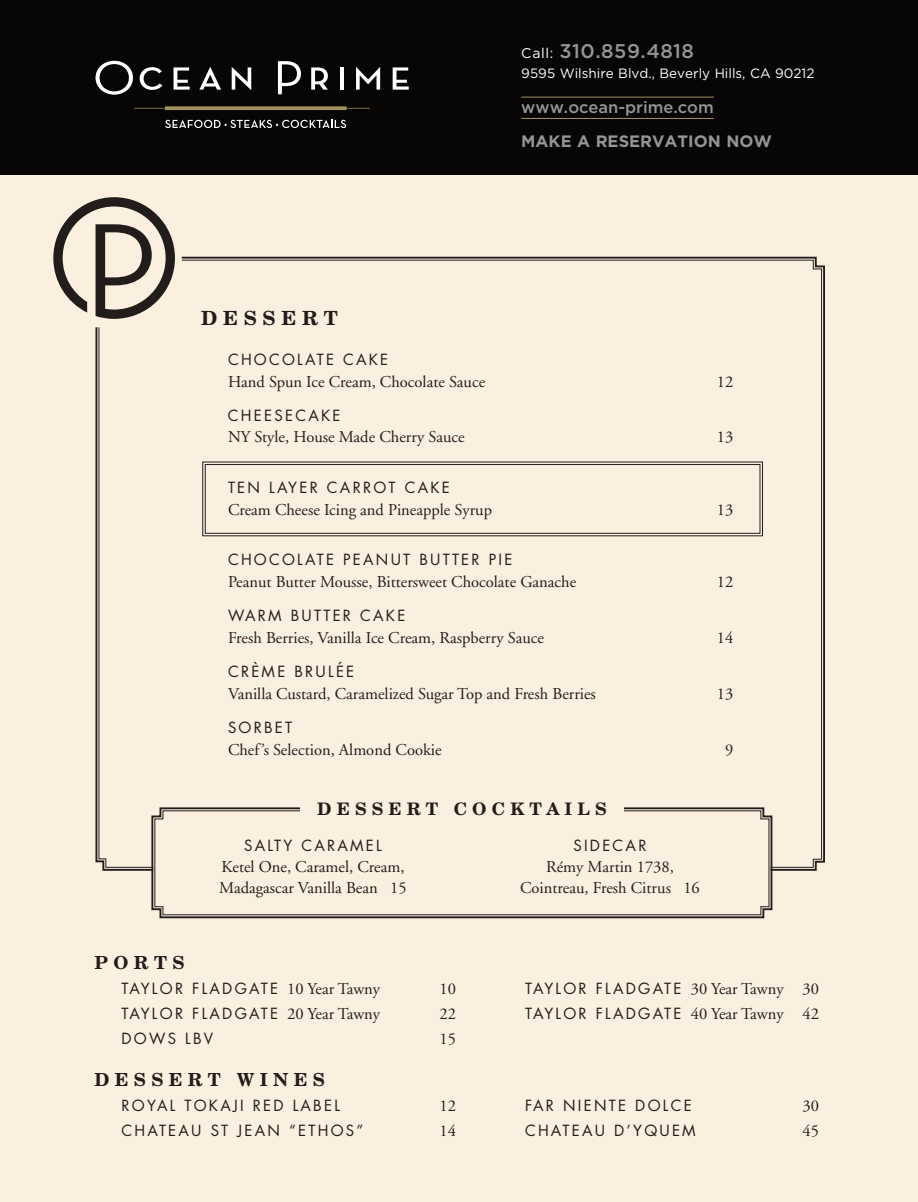
<style>
.page{position:relative;width:918px;height:1202px;background:#fff}
.page>*{position:absolute;margin:0;border:0;box-sizing:border-box;transform-origin:0 0}
.t1{font:500 19.8px "Gotham";letter-spacing:.025em;color:#949599}
.t2{font:700 19.5px "New Century Schlbk";letter-spacing:.3em;color:#231f20}
.t3{font:700 18px "New Century Schlbk";letter-spacing:.3em;color:#231f20}
.t4{font:700 17.25px "New Century Schlbk";letter-spacing:.3em;color:#231f20}
.t5{font:16.5px/21px "Adobe Garamond";color:#231f20}
.t6{font:500 16.5px "Gotham";color:#949599}
.t7{font:700 16.5px "Gotham";color:#949599}
.t8{font:15px "Futura";letter-spacing:.15em;color:#231f20}
.t9{font:13.5px "Gotham";color:#fff}
.s1{font-weight:400;font-size:14.1px;color:#fff}
.s2{font-family:"Adobe Garamond";font-size:16.5px}
</style>
<div class="page">
<div style="left:0;top:0;width:918px;height:176px;background:#080505"></div>
<div style="left:0;top:176px;width:918px;height:1026px;background:#fbf0df"></div>
<svg style="left:98px;top:259px;width:724px;height:609px"></svg>
<svg style="left:202px;top:461px;width:561px;height:75px"></svg>
<div style="left:205px;top:464px;width:555px;height:69px;border:1px solid #231f20"></div>
<svg style="left:150px;top:806px;width:623px;height:113px;background:#8d857b"></svg>
<svg style="left:154px;top:810px;width:616px;height:105px"></svg>
<div style="left:300px;top:794px;width:324px;height:39px;background:#fbf0df"></div>
<svg style="left:53px;top:197px;width:122px;height:122px"></svg>
<hr style="left:521px;top:97px;width:193px;height:1px;background:#a29161">
<hr style="left:521px;top:118px;width:193px;height:1px;background:#a29161">
<svg style="left:134px;top:106px;width:236px;height:4px"></svg>
<svg style="left:96px;top:61px;width:37px;height:34px"></svg>
<svg style="left:140px;top:67px;width:22px;height:23px"></svg>
<svg style="left:174px;top:67px;width:16px;height:23px"></svg>
<svg style="left:199px;top:67px;width:22px;height:23px"></svg>
<svg style="left:232px;top:67px;width:19px;height:23px"></svg>
<svg style="left:278px;top:61px;width:23px;height:33px"></svg>
<svg style="left:311px;top:67px;width:17px;height:23px"></svg>
<hr style="left:340px;top:67px;width:3px;height:23px;background:#fff">
<svg style="left:356px;top:67px;width:24px;height:23px"></svg>
<svg style="left:393px;top:67px;width:16px;height:23px"></svg>
<svg style="left:165px;top:120px;width:181px;height:8px"></svg>
<p class="t1" style="left:521px;top:39px;width:174px"><span class="s1">Call:</span> 310.859.4818</p>
<p class="t9" style="left:521px;top:66px;width:295px">9595 Wilshire Blvd., Beverly Hills, CA 90212</p>
<p class="t6" style="left:521px;top:97px;width:194px">www.ocean-prime.com</p>
<p class="t7" style="left:521px;top:132px;width:252px">MAKE A RESERVATION NOW</p>
<p class="t2" style="left:201px;top:305px;width:138px">DESSERT</p>
<p class="t8" style="left:228px;top:349px;width:162px">CHOCOLATE CAKE</p>
<p class="t5" style="left:228px;top:371px;width:259px">Hand Spun Ice Cream, Chocolate Sauce</p>
<p class="t5" style="left:717px;top:371px;width:18px">12</p>
<p class="t8" style="left:228px;top:405px;width:114px">CHEESECAKE</p>
<p class="t5" style="left:228px;top:427px;width:238px">NY Style, House Made Cherry Sauce</p>
<p class="t5" style="left:717px;top:427px;width:18px">13</p>
<p class="t8" style="left:228px;top:477px;width:223px">TEN LAYER CARROT CAKE</p>
<p class="t5" style="left:228px;top:499px;width:266px">Cream Cheese Icing and Pineapple Syrup</p>
<p class="t5" style="left:717px;top:499px;width:18px">13</p>
<p class="t8" style="left:228px;top:549px;width:286px">CHOCOLATE PEANUT BUTTER PIE</p>
<p class="t5" style="left:228px;top:571px;width:350px">Peanut Butter Mousse, Bittersweet Chocolate Ganache</p>
<p class="t5" style="left:717px;top:571px;width:18px">12</p>
<p class="t8" style="left:228px;top:605px;width:179px">WARM BUTTER CAKE</p>
<p class="t5" style="left:228px;top:627px;width:317px">Fresh Berries, Vanilla Ice Cream, Raspberry Sauce</p>
<p class="t5" style="left:717px;top:627px;width:18px">14</p>
<p class="t8" style="left:228px;top:661px;width:128px">CRÈME BRULÉE</p>
<p class="t5" style="left:228px;top:683px;width:369px">Vanilla Custard, Caramelized Sugar Top and Fresh Berries</p>
<p class="t5" style="left:717px;top:683px;width:18px">13</p>
<p class="t8" style="left:228px;top:717px;width:66px">SORBET</p>
<p class="t5" style="left:228px;top:739px;width:215px">Chef’s Selection, Almond Cookie</p>
<p class="t5" style="left:725px;top:739px;width:10px">9</p>
<p class="t4" style="left:317px;top:797px;width:291px">DESSERT COCKTAILS</p>
<p class="t8" style="left:244px;top:835px;width:139px">SALTY CARAMEL</p>
<p class="t5" style="left:219px;top:856px;width:189px">Ketel One, Caramel, Cream,<br>Madagascar Vanilla Bean 15</p>
<p class="t8" style="left:573px;top:835px;width:75px">SIDECAR</p>
<p class="t5" style="left:520px;top:856px;width:181px;text-align:center">Rémy Martin 1738,<br>Cointreau, Fresh Citrus 16</p>
<p class="t3" style="left:94px;top:951px;width:91px">PORTS</p>
<p class="t8" style="left:122px;top:978px;width:260px">TAYLOR FLADGATE <span class="s2">10 Year Tawny</span></p>
<p class="t5" style="left:440px;top:978px;width:18px">10</p>
<p class="t8" style="left:525px;top:978px;width:295px">TAYLOR FLADGATE <span class="s2">30 Year Tawny 30</span></p>
<p class="t8" style="left:122px;top:1003px;width:260px">TAYLOR FLADGATE <span class="s2">20 Year Tawny</span></p>
<p class="t5" style="left:440px;top:1003px;width:18px">22</p>
<p class="t8" style="left:525px;top:1003px;width:295px">TAYLOR FLADGATE <span class="s2">40 Year Tawny 42</span></p>
<p class="t8" style="left:122px;top:1027px;width:93px">DOWS LBV</p>
<p class="t5" style="left:440px;top:1028px;width:18px">15</p>
<p class="t3" style="left:94px;top:1068px;width:232px">DESSERT WINES</p>
<p class="t8" style="left:122px;top:1095px;width:220px">ROYAL TOKAJI RED LABEL</p>
<p class="t5" style="left:439px;top:1095px;width:18px">12</p>
<p class="t8" style="left:525px;top:1095px;width:168px">FAR NIENTE DOLCE</p>
<p class="t5" style="left:803px;top:1095px;width:18px">30</p>
<p class="t8" style="left:122px;top:1120px;width:243px">CHATEAU ST JEAN “ETHOS”</p>
<p class="t5" style="left:440px;top:1120px;width:18px">14</p>
<p class="t8" style="left:525px;top:1120px;width:172px">CHATEAU D’YQUEM</p>
<p class="t5" style="left:802px;top:1120px;width:18px">45</p>
</div>
